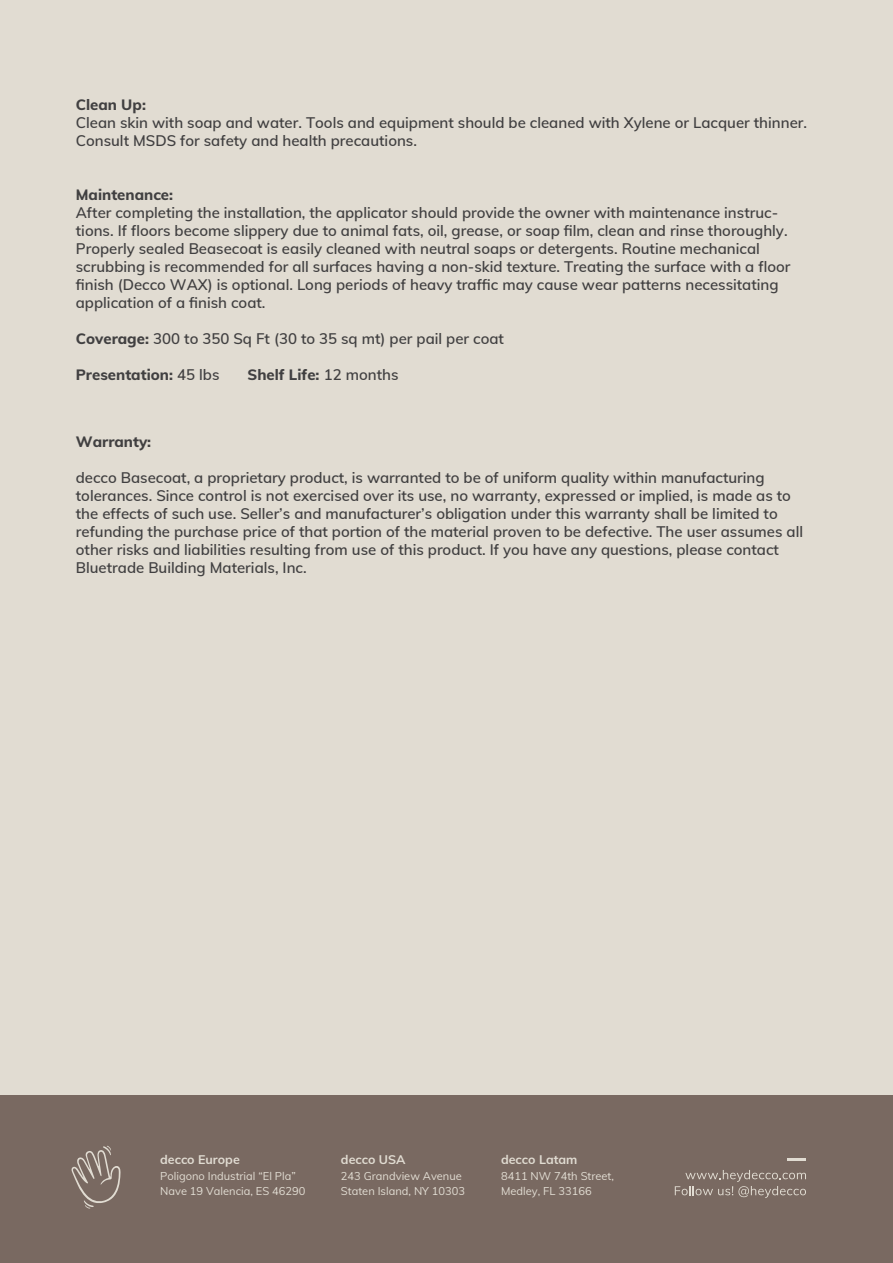
<style>
.page{position:relative;width:893px;height:1263px;background:#e1dcd2}
.page>*{position:absolute;margin:0;border:0;box-sizing:border-box;transform-origin:0 0}
.t1{font:600 15px/18px "Muli";color:#414041}
.t2{font:800 15px "Muli";color:#414041}
.t3{font:700 12.45px "Muli";color:#e1dcd2}
.t4{font:11.1px/15.8px "Muli";color:#e1dcd2}
.s1{font-weight:800}
.s2{font-weight:600}
</style>
<div class="page">
<div style="left:0;top:1095px;width:893px;height:168px;background:#796961"></div>
<svg style="left:72px;top:1145px;width:49px;height:64px"></svg>
<svg style="left:675px;top:1170px;width:131px;height:28px"></svg>
<svg style="left:787px;top:1159px;width:19px;height:2px"></svg>
<p class="t2" style="left:76px;top:94px;width:72px">Clean Up:</p>
<p class="t1" style="left:76px;top:113px;width:733px">Clean skin with soap and water. Tools and equipment should be cleaned with Xylene or Lacquer thinner.<br>Consult MSDS for safety and health precautions.</p>
<p class="t2" style="left:76px;top:184px;width:99px">Maintenance:</p>
<p class="t1" style="left:76px;top:203px;width:716px">After completing the installation, the applicator should provide the owner with maintenance instruc&shy;tions. If floors become slippery due to animal fats, oil, grease, or soap film, clean and rinse thoroughly.<br>Properly sealed Beasecoat is easily cleaned with neutral soaps or detergents. Routine mechanical scrubbing is recommended for all surfaces having a non-skid texture. Treating the surface with a floor finish (Decco WAX) is optional. Long periods of heavy traffic may cause wear patterns necessitating application of a finish coat.</p>
<p class="t1" style="left:76px;top:329px;width:430px"><span class="s1">Coverage:</span> 300 to 350 Sq Ft (30 to 35 sq mt) per pail per coat</p>
<p class="t2" style="left:76px;top:364px;width:145px">Presentation: <span class="s2">45 lbs</span></p>
<p class="t2" style="left:248px;top:364px;width:152px">Shelf Life: <span class="s2">12 months</span></p>
<p class="t2" style="left:76px;top:431px;width:77px">Warranty:</p>
<p class="t1" style="left:76px;top:468px;width:729px">decco Basecoat, a proprietary product, is warranted to be of uniform quality within manufacturing tolerances. Since control is not exercised over its use, no warranty, expressed or implied, is made as to the effects of such use. Seller’s and manufacturer’s obligation under this warranty shall be limited to refunding the purchase price of that portion of the material proven to be defective. The user assumes all other risks and liabilities resulting from use of this product. If you have any questions, please contact Bluetrade Building Materials, Inc.</p>
<p class="t3" style="left:160px;top:1150px;width:81px">decco Europe</p>
<p class="t4" style="left:160px;top:1167px;width:147px">Poligono Industrial “El Pla”<br>Nave 19 Valencia, ES 46290</p>
<p class="t3" style="left:341px;top:1150px;width:66px">decco USA</p>
<p class="t4" style="left:341px;top:1167px;width:126px">243 Grandview Avenue<br>Staten Island, NY 10303</p>
<p class="t3" style="left:501px;top:1150px;width:78px">decco Latam</p>
<p class="t4" style="left:501px;top:1167px;width:114px">8411 NW 74th Street,<br>Medley, FL 33166</p>
</div>
